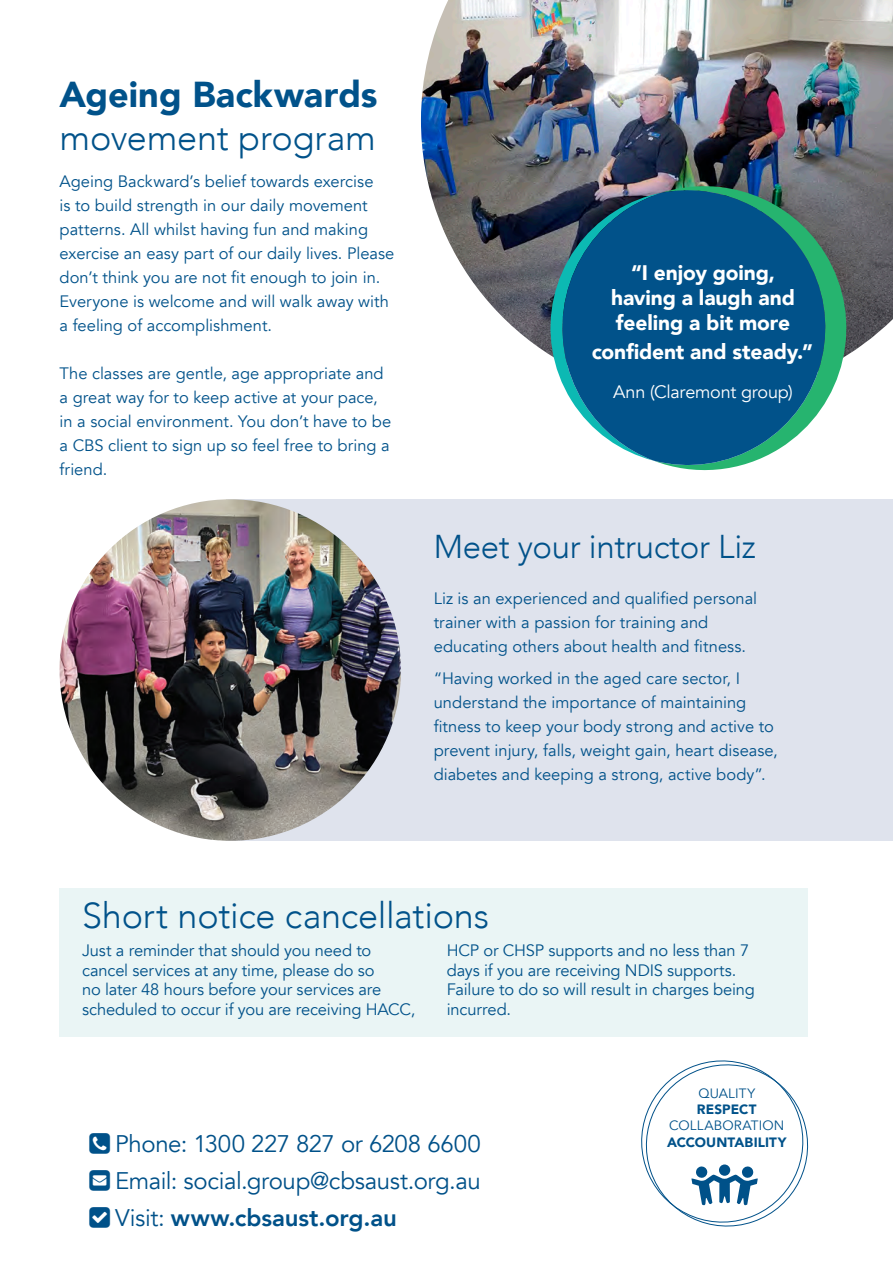
<style>
.page{position:relative;width:893px;height:1263px;background:#fff}
.page>*{position:absolute;margin:0;border:0;box-sizing:border-box;transform-origin:0 0}
._2nd_Heading{font:900 36px/43.2px "Avenir";color:#01528a}
._2nd_Heading-2{font:300 36px "Avenir";letter-spacing:-.005em;color:#01528a}
.t1{font:300 33px "Avenir";letter-spacing:-.01em;color:#01528a}
.Body{font:24px "Avenir";letter-spacing:-.015em;color:#005189}
.Body-2{font:800 24px "Avenir";letter-spacing:-.005em;color:#005189}
.Pull_quote{font:900 21px/25.2px "Avenir";letter-spacing:-.005em;color:#fff;text-align:center}
.Pull_quote-2{font:18px "Avenir";letter-spacing:-.015em;color:#fff}
.Body-3{font:16.5px/24px "Avenir";color:#01528a}
.t2{font:900 13.5px "Avenir";letter-spacing:.01em;color:#01528a}
.t3{font:13.5px "Avenir";letter-spacing:.01em;color:#01528a}
.s1{font-weight:300}
.s2{font-weight:400}
</style>
<div class="page">
<img style="left:421px;top:0;width:472px;height:355px">
<svg style="left:550px;top:186px;width:295px;height:284px;background:#287091"></svg>
<div style="left:60px;top:888px;width:748px;height:149px;background:#eaf5f5"></div>
<svg style="left:641px;top:1060px;width:168px;height:167px"></svg>
<div style="left:227px;top:499px;width:666px;height:342px;background:#dfe3ed"></div>
<img style="left:60px;top:499px;width:341px;height:342px;border-radius:171px">
<p class="_2nd_Heading" style="left:60px;top:72px;width:320px">Ageing Backwards <span class="s1">movement program</span></p>
<p class="Body-3" style="left:60px;top:169px;width:336px">Ageing Backward’s belief towards exercise<br>is to build strength in our daily movement patterns. All whilst having fun and making exercise an easy part of our daily lives. Please don’t think you are not fit enough to join in.<br>Everyone is welcome and will walk away with a feeling of accomplishment.</p>
<p class="Body-3" style="left:60px;top:361px;width:333px">The classes are gentle, age appropriate and a great way for to keep active at your pace, in a social environment. You don’t have to be a CBS client to sign up so feel free to bring a friend.</p>
<p class="Pull_quote" style="left:611px;top:259px;width:185px">“I enjoy going, having a laugh and feeling a bit more</p>
<p class="Pull_quote" style="left:592px;top:339px;width:223px">confident and steady.”</p>
<p class="Pull_quote-2" style="left:613px;top:381px;width:181px">Ann (Claremont group)</p>
<p class="t1" style="left:434px;top:527px;width:324px">Meet your intructor Liz</p>
<p class="Body-3" style="left:434px;top:586px;width:325px">Liz is an experienced and qualified personal trainer with a passion for training and educating others about health and fitness.</p>
<p class="Body-3" style="left:434px;top:667px;width:346px">“Having worked in the aged care sector, I understand the importance of maintaining fitness to keep your body strong and active to prevent injury, falls, weight gain, heart disease, diabetes and keeping a strong, active body”.</p>
<p class="_2nd_Heading-2" style="left:82px;top:894px;width:409px">Short notice cancellations</p>
<p class="Body-3" style="left:82px;top:941px;width:335px;line-height:19.5px">Just a reminder that should you need to cancel services at any time, please do so<br>no later 48 hours before your services are scheduled to occur if you are receiving HACC,</p>
<p class="Body-3" style="left:447px;top:941px;width:310px;line-height:19.5px">HCP or CHSP supports and no less than 7 days if you are receiving NDIS supports.<br>Failure to do so will result in charges being incurred.</p>
<p class="Body" style="left:115px;top:1129px;width:367px">Phone: 1300 227 827 or 6208 6600</p>
<p class="Body" style="left:115px;top:1166px;width:367px">Email: social.group@cbsaust.org.au</p>
<p class="Body-2" style="left:115px;top:1199px;width:283px"><span class="s2">Visit:</span> www.cbsaust.org.au</p>
<p class="t3" style="left:698px;top:1085px;width:58px">QUALITY</p>
<p class="t2" style="left:697px;top:1098px;width:61px">RESPECT</p>
<p class="t3" style="left:669px;top:1118px;width:117px">COLLABORATION</p>
<p class="t2" style="left:667px;top:1130px;width:121px">ACCOUNTABILITY</p>
</div>
